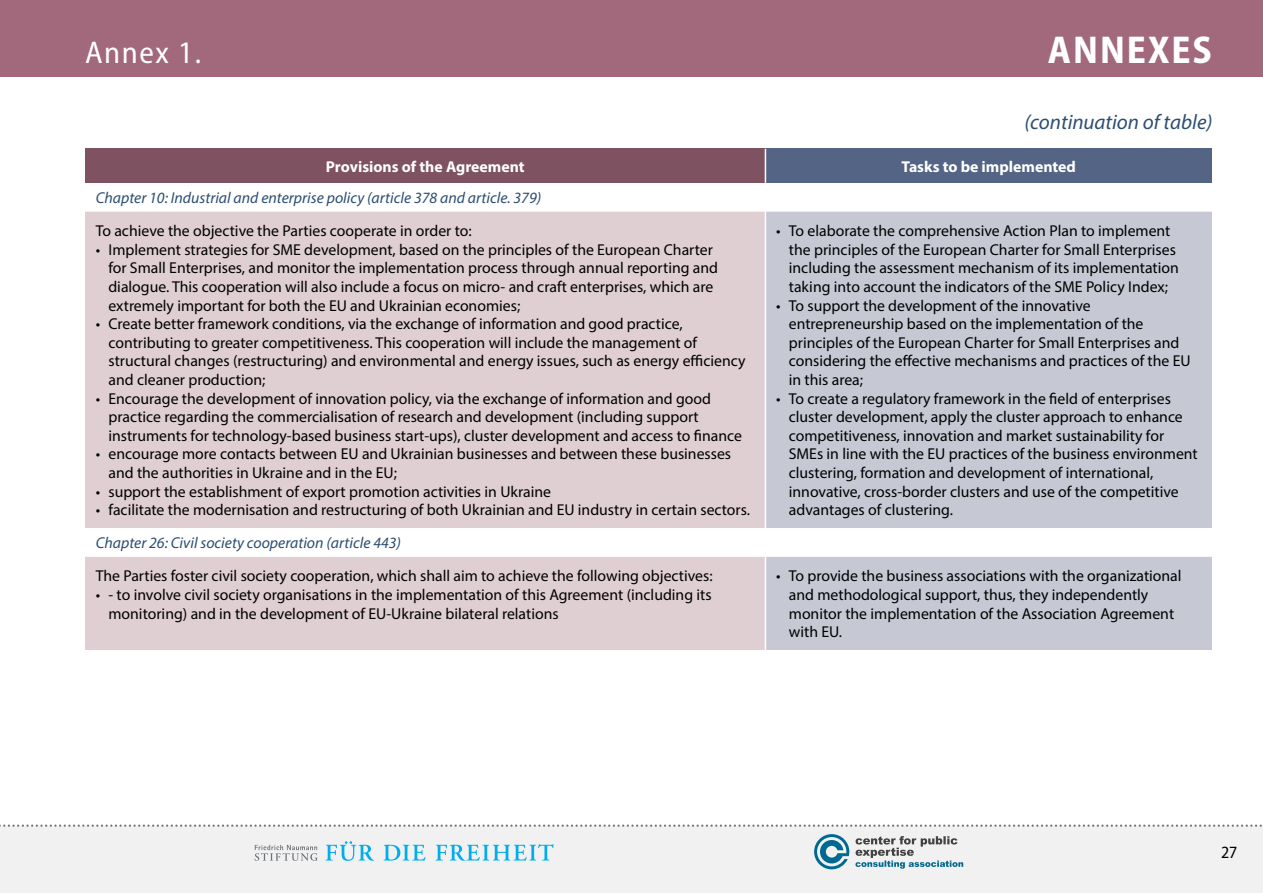
<style>
.page{position:relative;width:1263px;height:893px;background:#fff}
.page>*{position:absolute;margin:0;border:0;box-sizing:border-box;transform-origin:0 0}
.t1{font:700 semi-condensed 39px "Myriad Pro";letter-spacing:.05em;color:#fff}
.t2{font:semi-condensed 31.5px "Myriad Pro";letter-spacing:.05em;color:#fff}
.t3{font:italic 21px "Myriad Pro";color:#2c4e73}
.t4{font:semi-condensed 17.25px "Myriad Pro";color:#000}
.t5{font:15.75px/18.6px "Myriad Pro";color:#000}
.t6{font:italic 15.75px "Myriad Pro";color:#2c4e73}
.t7{font:700 15.75px "Myriad Pro";color:#fff}
</style>
<div class="page">
<div style="left:0;top:827px;width:1263px;height:66px;background:#f1f1f2"></div>
<svg style="left:0;top:824px;width:1263px;height:3px"></svg>
<svg style="left:255px;top:845px;width:63px;height:16px"></svg>
<svg style="left:326px;top:841px;width:228px;height:20px"></svg>
<svg style="left:814px;top:834px;width:35px;height:35px"></svg>
<svg style="left:855px;top:836px;width:108px;height:33px"></svg>
<div style="left:0;top:0;width:1263px;height:77px;background:#a1697b"></div>
<div style="left:85px;top:149px;width:680px;height:34px;background:#7f5261"></div>
<div style="left:765px;top:149px;width:447px;height:34px;background:#536485"></div>
<div style="left:85px;top:212px;width:680px;height:438px;background:#dfced2"></div>
<svg style="left:766px;top:212px;width:446px;height:438px;background:#c9cbd6"></svg>
<hr style="left:765px;top:149px;width:1px;height:34px;background:#fff">
<h2 class="t2" style="left:85px;top:36px;width:118px">Annex 1.</h2>
<h1 class="t1" style="left:1048px;top:28px;width:165px">ANNEXES</h1>
<h3 class="t3" style="left:1024px;top:109px;width:189px">(continuation of table)</h3>
<p class="t7" style="left:326px;top:156px;width:200px">Provisions of the Agreement</p>
<p class="t7" style="left:901px;top:156px;width:176px">Tasks to be implemented</p>
<p class="t6" style="left:96px;top:188px;width:447px">Chapter 10: Industrial and enterprise policy (article 378 and article. 379)</p>
<p class="t5" style="left:96px;top:221px;width:378px">To achieve the objective the Parties cooperate in order to:</p>
<p class="t5" style="left:108px;top:240px;width:611px;text-indent:-13px">• Implement strategies for SME development, based on the principles of the European Charter for Small Enterprises, and monitor the implementation process through annual reporting and dialogue. This cooperation will also include a focus on micro- and craft enterprises, which are extremely important for both the EU and Ukrainian economies;</p>
<p class="t5" style="left:108px;top:314px;width:639px;text-indent:-13px">• Create better framework conditions, via the exchange of information and good practice, contributing to greater competitiveness. This cooperation will include the management of structural changes (restructuring) and environmental and energy issues, such as energy efficiency and cleaner production;</p>
<p class="t5" style="left:108px;top:389px;width:635px;text-indent:-13px">• Encourage the development of innovation policy, via the exchange of information and good practice regarding the commercialisation of research and development (including support instruments for technology-based business start-ups), cluster development and access to finance</p>
<p class="t5" style="left:108px;top:445px;width:624px;text-indent:-13px">• encourage more contacts between EU and Ukrainian businesses and between these businesses and the authorities in Ukraine and in the EU;</p>
<p class="t5" style="left:96px;top:482px;width:457px">• support the establishment of export promotion activities in Ukraine</p>
<p class="t5" style="left:96px;top:500px;width:656px">• facilitate the modernisation and restructuring of both Ukrainian and EU industry in certain sectors.</p>
<p class="t5" style="left:789px;top:221px;width:391px;text-indent:-13px">• To elaborate the comprehensive Action Plan to implement the principles of the European Charter for Small Enterprises including the assessment mechanism of its implementation taking into account the indicators of the SME Policy Index;</p>
<p class="t5" style="left:789px;top:296px;width:403px;text-indent:-13px">• To support the development of the innovative entrepreneurship based on the implementation of the principles of the European Charter for Small Enterprises and considering the effective mechanisms and practices of the EU in this area;</p>
<p class="t5" style="left:789px;top:389px;width:410px;text-indent:-13px">• To create a regulatory framework in the field of enterprises cluster development, apply the cluster approach to enhance competitiveness, innovation and market sustainability for SMEs in line with the EU practices of the business environment clustering, formation and development of international, innovative, cross-border clusters and use of the competitive advantages of clustering.</p>
<p class="t6" style="left:96px;top:533px;width:307px">Chapter 26: Civil society cooperation (article 443)</p>
<p class="t5" style="left:96px;top:567px;width:618px">The Parties foster civil society cooperation, which shall aim to achieve the following objectives:</p>
<p class="t5" style="left:108px;top:585px;width:605px;text-indent:-13px">• - to involve civil society organisations in the implementation of this Agreement (including its monitoring) and in the development of EU-Ukraine bilateral relations</p>
<p class="t5" style="left:789px;top:567px;width:394px;text-indent:-13px">• To provide the business associations with the organizational and methodological support, thus, they independently monitor the implementation of the Association Agreement with EU.</p>
<p class="t4" style="left:1221px;top:843px;width:18px">27</p>
</div>
